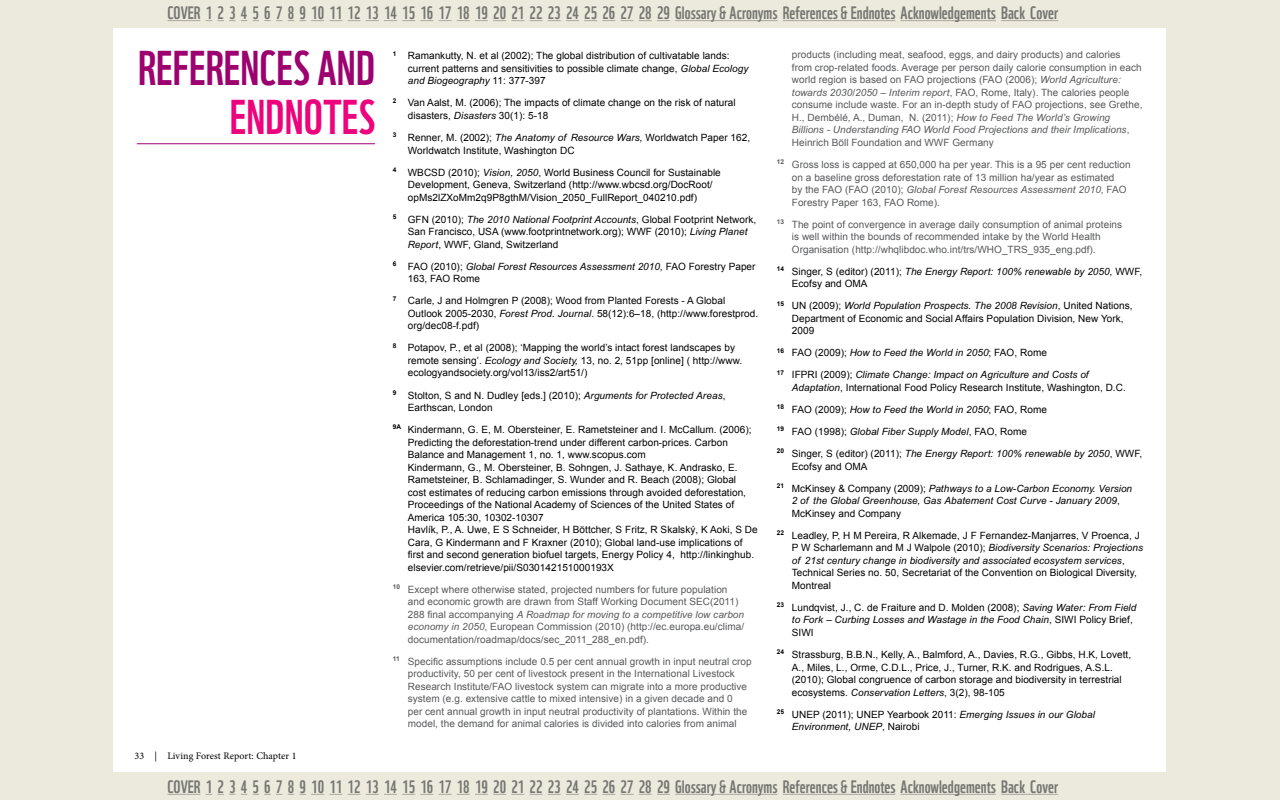
<style>
.page{position:relative;width:1280px;height:800px;background:#eceadc}
.page>*{position:absolute;margin:0;border:0;box-sizing:border-box;transform-origin:0 0}
.t1{font:47.5px "WWF";color:#9d0170}
.t2{font:47.5px "WWF";color:#ed037c}
.t3{font:17.5px "WWF";color:#808285}
.t4{font:10px/12.5px "Arial";letter-spacing:.005em;color:#000}
.t5{font:10px/12.5px "Arial";letter-spacing:.005em;color:#58595b}
.t6{font:italic 10px/12.5px "Arial";letter-spacing:.005em;color:#000}
.t7{font:10px "Minion Pro";letter-spacing:.01em;color:#000}
.s1{font-style:italic}
.s2{font-style:normal}
</style>
<div class="page">
<div style="left:114px;top:28px;width:1052px;height:744px;background:#fff"></div>
<hr style="left:168px;top:20px;width:32px;height:1px;background:#bbb8b8">
<svg style="left:206px;top:20px;width:41px;height:1px"></svg>
<svg style="left:253px;top:20px;width:89px;height:1px"></svg>
<svg style="left:348px;top:20px;width:85px;height:1px"></svg>
<svg style="left:439px;top:20px;width:85px;height:1px"></svg>
<svg style="left:530px;top:20px;width:85px;height:1px"></svg>
<svg style="left:621px;top:20px;width:49px;height:1px"></svg>
<hr style="left:675px;top:20px;width:103px;height:1px;background:#bbb8b8">
<hr style="left:783px;top:20px;width:112px;height:1px;background:#bbb8b8">
<hr style="left:901px;top:20px;width:95px;height:1px;background:#bbb8b8">
<hr style="left:1001px;top:20px;width:57px;height:1px;background:#bbb8b8">
<hr style="left:168px;top:794px;width:32px;height:1px;background:#bbb8b8">
<svg style="left:206px;top:794px;width:41px;height:1px"></svg>
<svg style="left:253px;top:794px;width:89px;height:1px"></svg>
<svg style="left:348px;top:794px;width:85px;height:1px"></svg>
<svg style="left:439px;top:794px;width:85px;height:1px"></svg>
<svg style="left:530px;top:794px;width:85px;height:1px"></svg>
<svg style="left:621px;top:794px;width:49px;height:1px"></svg>
<hr style="left:675px;top:794px;width:103px;height:1px;background:#bbb8b8">
<hr style="left:783px;top:794px;width:112px;height:1px;background:#bbb8b8">
<hr style="left:901px;top:794px;width:95px;height:1px;background:#bbb8b8">
<hr style="left:1001px;top:794px;width:57px;height:1px;background:#bbb8b8">
<hr style="left:137px;top:143px;width:238px;height:1px;background:#9d0170">
<h2 class="t3" style="left:168px;top:-1px;width:892px">COVER 1 2 3 4 5 6 7 8 9 10 11 12 13 14 15 16 17 18 19 20 21 22 23 24 25 26 27 28 29 Glossary &amp; Acronyms References &amp; Endnotes Acknowledgements Back Cover</h2>
<h1 class="t1" style="left:138px;top:31px;width:36px">References</h1>
<h1 class="t1" style="left:317px;top:31px;width:20px">and</h1>
<h1 class="t2" style="left:230px;top:80px;width:19px">endnotes</h1>
<p class="t7" style="left:135px;top:749px;width:163px">33 | Living Forest Report: Chapter 1</p>
<p class="t4" style="left:408px;top:50px;width:342px;text-indent:-15px"><sup>1</sup> Ramankutty, N . et al (2002); The global distribution of cultivatable lands: current patterns and sensitivities to possible climate change, <span class="s1">Global Ecology and Biogeography</span> 11: 377-397</p>
<p class="t4" style="left:408px;top:97px;width:329px;text-indent:-15px"><sup>2</sup> Van Aalst, M. (2006); The impacts of climate change on the risk of natural disasters, <span class="s1">Disasters</span> 30(1): 5-18</p>
<p class="t4" style="left:408px;top:131px;width:344px;text-indent:-15px"><sup>3</sup> Renner, M. (2002); <span class="s1">The Anatomy of Resource Wars,</span> Worldwatch Paper 162,<br>Worldwatch I nstitute, Washington DC</p>
<p class="t4" style="left:408px;top:166px;width:315px;text-indent:-15px"><sup>4</sup> WBCSD (2010); <span class="s1">Vision, 2050</span>, World Business Council for Sustainable<br>Development, Geneva, Switzerland (http://www.wbcsd.org/DocRoot/ opMs2lZXoMm2q9P8gthM/Vision_2050_FullReport_040210.pdf)</p>
<p class="t4" style="left:408px;top:213px;width:350px;text-indent:-15px"><sup>5</sup> GFN (2010); <span class="s1">The 2010 National Footprint Accounts</span>, Global Footprint N etwork,<br>San Francisco, USA (www.footprintnetwork.org); WWF (2010); <span class="s1">Living Planet<br>Report</span>, WWF, Gland, Switzerland</p>
<p class="t4" style="left:408px;top:260px;width:349px;text-indent:-15px"><sup>6</sup> FAO (2010); <span class="s1">Global Forest Resources Assessment 2010,</span> FAO Forestry Paper<br>163, FAO Rome</p>
<p class="t4" style="left:408px;top:295px;width:352px;text-indent:-15px"><sup>7</sup> Carle, J and Holmgren P (2008); Wood from Planted Forests - A Global<br>Outlook 2005-2030, <span class="s1">Forest Prod. Journal</span>. 58(12):6–18, (http://www.forestprod. org/dec08-f.pdf)</p>
<p class="t4" style="left:408px;top:342px;width:336px;text-indent:-15px"><sup>8</sup> Potapov, P., et al (2008); ‘Mapping the world’s intact forest landscapes by remote sensing’. <span class="s1">Ecology and Society,</span> 13, no. 2, 51pp [online] ( http://www. ecologyandsociety.org/vol13/iss2/art51/)</p>
<p class="t4" style="left:408px;top:389px;width:319px;text-indent:-15px"><sup>9</sup> Stolton, S and N . Dudley [eds.] (2010); <span class="s1">Arguments for Protected Areas</span>,<br>Earthscan, London</p>
<p class="t4" style="left:408px;top:423px;width:351px;text-indent:-15px"><sup>9A</sup> Kindermann, G. E, M. Obersteiner, E. Rametsteiner and I . McCallum. (2006); Predicting the deforestation-trend under different carbon-prices. Carbon Balance and Management 1, no. 1, www.scopus.com<br>Kindermann, G., M. Obersteiner, B. Sohngen, J. Sathaye, K. Andrasko, E.<br>Rametsteiner, B. Schlamadinger, S. Wunder and R. Beach (2008); Global<br>cost estimates of reducing carbon emissions through avoided deforestation, Proceedings of the N ational Academy of Sciences of the United States of America 105:30, 10302-10307<br>Havlík, P., A. Uwe, E S Schneider, H Böttcher, S Fritz, R Skalský, K Aoki, S De Cara, G Kindermann and F Kraxner (2010); Global land-use implications of first and second generation biofuel targets, Energy Policy 4, http://linkinghub. elsevier.com/retrieve/pii/S030142151000193X</p>
<p class="t5" style="left:408px;top:583px;width:338px;text-indent:-15px"><sup>10</sup> Except where otherwise stated, projected numbers for future population and economic growth are drawn from Staff Working Document SEC(2011)<br>288 final accompanying <span class="s1">A Roadmap for moving to a competitive low carbon economy in 2050</span>, European Commission (2010) (http://ec.europa.eu/clima/ documentation/roadmap/docs/sec_2011_288_en.pdf).</p>
<p class="t5" style="left:408px;top:655px;width:345px;text-indent:-15px"><sup>11</sup> Specific assumptions include 0.5 per cent annual growth in input neutral crop productivity, 50 per cent of livestock present in the I nternational Livestock Research I nstitute/FAO livestock system can migrate into a more productive system (e.g. extensive cattle to mixed intensive) in a given decade and 0<br>per cent annual growth in input neutral productivity of plantations. Within the model, the demand for animal calories is divided into calories from animal</p>
<p class="t5" style="left:792px;top:49px;width:352px">products (including meat, seafood, eggs, and dairy products) and calories from crop-related foods. Average per person daily calorie consumption in each world region is based on FAO projections (FAO (2006); <span class="s1">World Agriculture: towards 2030/2050 – Interim report</span>, FAO, Rome, I taly). The calories people consume include waste. For an in-depth study of FAO projections, see Grethe, H., Dembélé, A., Duman, N . (2011); <span class="s1">How to Feed The World’s Growing Billions - Understanding FAO World Food Projections and their Implications</span>, Heinrich Böll Foundation and WWF Germany</p>
<p class="t5" style="left:792px;top:158px;width:340px;text-indent:-15px"><sup>12</sup> Gross loss is capped at 650,000 ha per year. This is a 95 per cent reduction on a baseline gross deforestation rate of 13 million ha/year as estimated<br>by the FAO (FAO (2010); <span class="s1">Global Forest Resources Assessment 2010</span>, FAO Forestry Paper 163, FAO Rome).</p>
<p class="t5" style="left:792px;top:218px;width:332px;text-indent:-15px"><sup>13</sup> The point of convergence in average daily consumption of animal proteins is well within the bounds of recommended intake by the World Health<br>Organisation (http://whqlibdoc.who.int/trs/WHO_TRS_935_eng.pdf).</p>
<p class="t4" style="left:792px;top:265px;width:352px;text-indent:-15px"><sup>14</sup> Singer, S (editor) (2011); <span class="s1">The Energy Report: 100% renewable by 2050,</span> WWF,<br>Ecofsy and OMA</p>
<p class="t4" style="left:792px;top:300px;width:342px;text-indent:-15px"><sup>15</sup> UN (2009); <span class="s1">World Population Prospects. The 2008 Revision</span>, United N ations,<br>Department of Economic and Social Affairs Population Division, New York,<br>2009</p>
<p class="t6" style="left:777px;top:346px;width:272px"><sup>16</sup> <span class="s2">FAO (2009);</span> How to Feed the World in 2050<span class="s2">; FAO, Rome</span></p>
<p class="t4" style="left:792px;top:369px;width:335px;text-indent:-15px"><sup>17</sup> I FPRI (2009); <span class="s1">Climate Change: Impact on Agriculture and Costs of<br>Adaptation</span>, I nternational Food Policy Research I nstitute, Washington, D.C.</p>
<p class="t6" style="left:777px;top:403px;width:272px"><sup>18</sup> <span class="s2">FAO (2009);</span> How to Feed the World in 2050<span class="s2">; FAO, Rome</span></p>
<p class="t6" style="left:777px;top:425px;width:252px"><sup>19</sup> <span class="s2">FAO (1998);</span> Global Fiber Supply Model<span class="s2">, FAO, Rome</span></p>
<p class="t4" style="left:792px;top:447px;width:352px;text-indent:-15px"><sup>20</sup> Singer, S (editor) (2011); <span class="s1">The Energy Report: 100% renewable by 2050</span>, WWF,<br>Ecofsy and OMA</p>
<p class="t6" style="left:792px;top:482px;width:342px;text-indent:-15px"><sup>21</sup> <span class="s2">M cKinsey &amp; Company (2009);</span> Pathways to a Low-Carbon Economy. Version<br>2 of the Global Greenhouse, Gas Abatement Cost Curve - January 2009<span class="s2">,<br>McKinsey and Company</span></p>
<p class="t4" style="left:792px;top:529px;width:353px;text-indent:-15px"><sup>22</sup> Leadley, P, H M Pereira, R Alkemade, J F Fernandez-Manjarres, V Proenca, J P W Scharlemann and M J Walpole (2010); <span class="s1">Biodiversity Scenarios: Projections of 21st century change in biodiversity and associated ecosystem services</span>, Technical Series no. 50, Secretariat of the Convention on Biological Diversity, Montreal</p>
<p class="t6" style="left:792px;top:601px;width:346px;text-indent:-15px"><sup>23</sup> <span class="s2">Lundqvist, J., C. de Fraiture and D. Molden (2008);</span> Saving Water: From Field to Fork – Curbing Losses and Wastage in the Food Chain<span class="s2">, SI WI Policy Brief,<br>SIWI</span></p>
<p class="t4" style="left:792px;top:648px;width:341px;text-indent:-15px"><sup>24</sup> Strassburg, B.B.N ., Kelly, A., Balmford, A., Davies, R.G., Gibbs, H.K, Lovett, A., Miles, L., Orme, C.D.L., Price, J., Turner, R.K. and Rodrigues, A.S.L. (2010); Global congruence of carbon storage and biodiversity in terrestrial ecosystems. <span class="s1">Conservation Letters</span>, 3(2), 98-105</p>
<p class="t6" style="left:792px;top:708px;width:305px;text-indent:-15px"><sup>25</sup> <span class="s2">UN EP (2011); UN EP Yearbook 2011:</span> Emerging Issues in our Global<br>Environment, UNEP<span class="s2">, N airobi</span></p>
<h2 class="t3" style="left:168px;top:773px;width:892px">COVER 1 2 3 4 5 6 7 8 9 10 11 12 13 14 15 16 17 18 19 20 21 22 23 24 25 26 27 28 29 Glossary &amp; Acronyms References &amp; Endnotes Acknowledgements Back Cover</h2>
</div>
